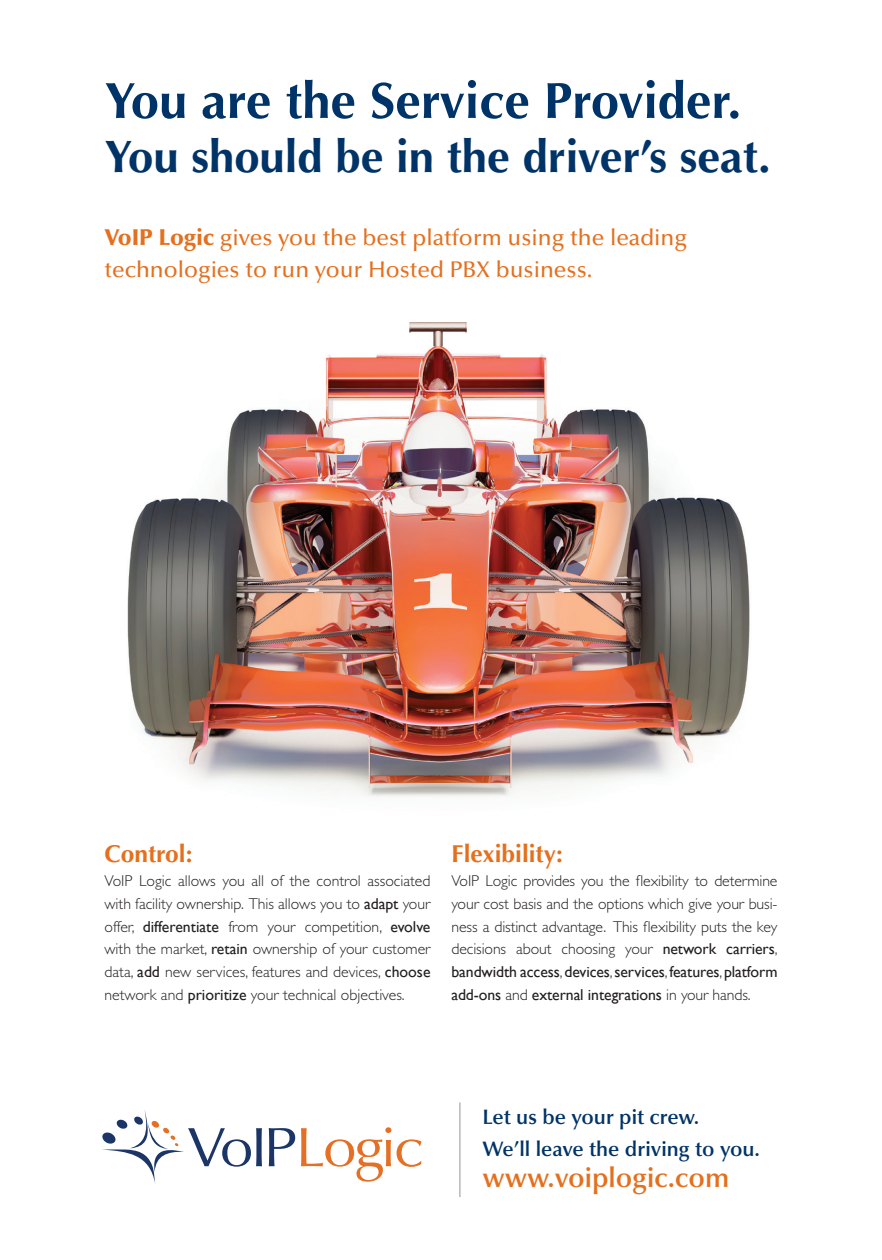
<style>
.page{position:relative;width:882px;height:1260px;background:#fff}
.page>*{position:absolute;margin:0;border:0;box-sizing:border-box;transform-origin:0 0}
.t1{font:700 50.75px "Optima LT Std";color:#003367}
.t2{font:700 45.5px "Optima LT Std";color:#003367}
.t3{font:600 28px "Optima LT Std";color:#e4701e}
.t4{font:700 24.5px "Optima LT Std";color:#e4701e}
.t5{font:500 22.75px/31.5px "Optima LT Std";color:#e4701e}
.t6{font:600 21px/31.5px "Optima LT Std";color:#003367}
.t7{font:300 15.75px/22.8px "Gill Sans Std";color:#231f20}
.t8{font:15.75px/22.8px "Gill Sans";letter-spacing:-.005em;color:#231f20}
.s1{font-weight:900}
.s2{font-family:"Gill Sans";font-weight:400}
.s3{font-family:"Gill Sans Std";font-weight:300}
</style>
<div class="page">
<svg style="left:269px;top:1128px;width:26px;height:38px"></svg>
<svg style="left:102px;top:1110px;width:160px;height:74px"></svg>
<svg style="left:301px;top:1127px;width:121px;height:55px"></svg>
<img style="left:127px;top:322px;width:623px;height:475px">
<hr style="left:459px;top:1102px;width:1px;height:95px;background:#939598">
<h1 class="t1" style="left:104px;top:71px;width:638px">You are the Service Provider.</h1>
<h2 class="t2" style="left:104px;top:130px;width:668px">You should be in the driver s’ seat.</h2>
<h3 class="t5" style="left:104px;top:222px;width:584px"><span class="s1">VoIP Logic</span> gives you the best platform using the leading technologies to run your Hosted PBX business.</h3>
<h3 class="t4" style="left:104px;top:840px;width:90px">Control:</h3>
<p class="t7" style="left:104px;top:870px;width:328px">VoIP Logic allows you all of the control associated with facility ownership. This allows you to <span class="s2">adapt</span> your</p>
<p class="t8" style="left:390px;top:915px;width:42px">evolve</p>
<p class="t7" style="left:104px;top:915px;width:328px">offer,<br>with the market, <span class="s2">retain</span> ownership of your customer data, <span class="s2">add</span> new services, features and devices, <span class="s2">choose </span>network and <span class="s2">prioritize</span> your technical objectives.</p>
<p class="t8" style="left:143px;top:915px;width:78px">differentiate</p>
<p class="t7" style="left:228px;top:915px;width:31px">from</p>
<p class="t7" style="left:305px;top:915px;width:79px">competition,</p>
<p class="t7" style="left:268px;top:915px;width:29px">your</p>
<h3 class="t4" style="left:452px;top:840px;width:113px">Flexibility:</h3>
<p class="t7" style="left:452px;top:870px;width:328px">VoIP Logic provides you the flexibility to determine</p>
<p class="t7" style="left:452px;top:915px;width:327px">ness a distinct advantage. This flexibility puts the key</p>
<p class="t7" style="left:452px;top:892px;width:328px">your cost basis and the options which give your busi-</p>
<p class="t8" style="left:726px;top:938px;width:53px">carriers<span class="s3">,</span></p>
<p class="t7" style="left:452px;top:938px;width:56px">decisions</p>
<p class="t8" style="left:451px;top:961px;width:328px">bandwidth access<span class="s3">,</span>devices<span class="s3">,</span>services<span class="s3">,</span>features<span class="s3">,</span>platform add-ons <span class="s3">and</span> external integrations <span class="s3">in your hands.</span></p>
<p class="t7" style="left:516px;top:938px;width:37px">about</p>
<p class="t7" style="left:562px;top:938px;width:55px">choosing</p>
<p class="t8" style="left:663px;top:938px;width:55px">network</p>
<p class="t7" style="left:625px;top:938px;width:29px">your</p>
<h3 class="t6" style="left:483px;top:1102px;width:279px">Let us be your pit crew.<br>We l l’ leave the driving to you.</h3>
<h3 class="t3" style="left:483px;top:1161px;width:248px">www.voiplogic.com</h3>
</div>
